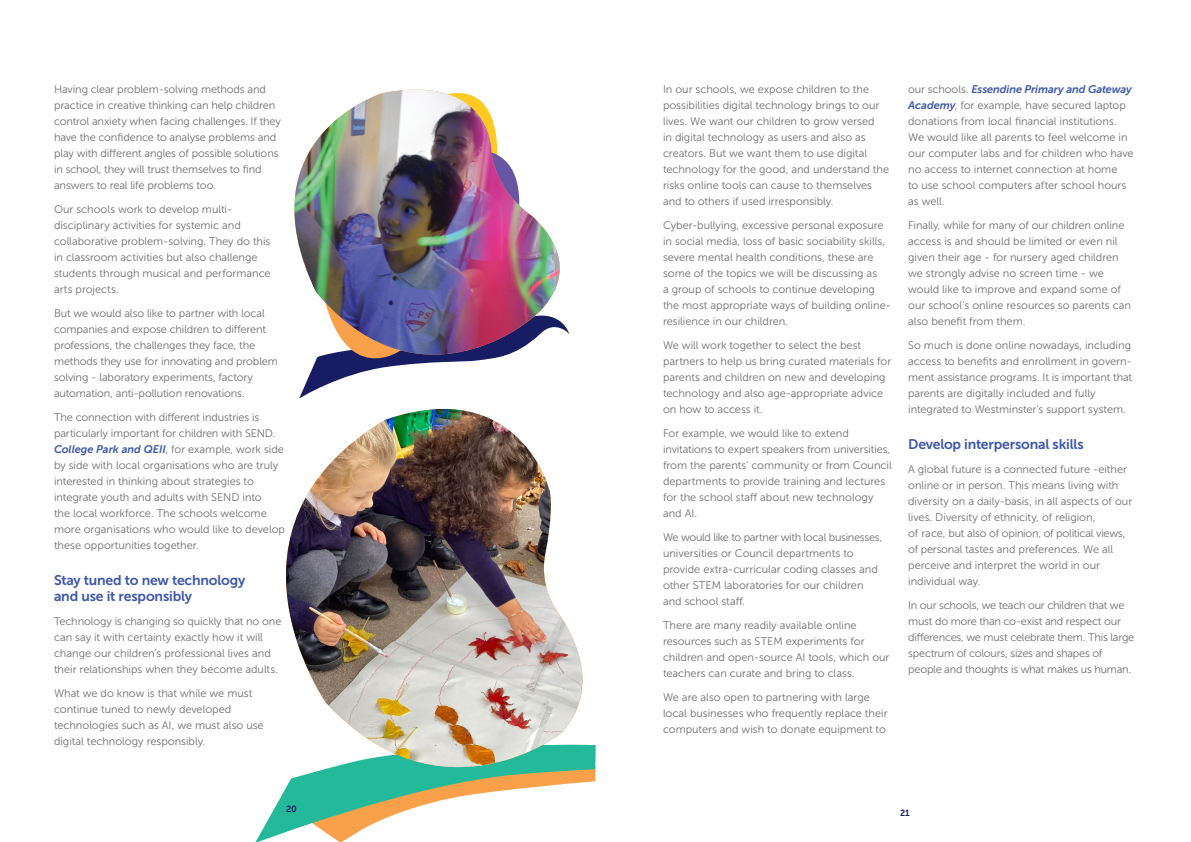
<style>
.page{position:relative;width:1191px;height:842px;background:#fff}
.page>*{position:absolute;margin:0;border:0;box-sizing:border-box;transform-origin:0 0}
.t1{font:14px/16px "Museo Sans 700";letter-spacing:-.015em;color:#3e57a7}
.t2{font:11px/16px "Museo Sans 300";letter-spacing:-.005em;color:#6d6e71}
.t3{font:italic 11px "Museo Sans 700";letter-spacing:-.01em;color:#3e57a7}
.t4{font:9px "Museo Sans 700";color:#181d62}
.s1{font-family:"Museo Sans 700";font-style:italic;color:#3e57a7}
.s2{font-family:"Museo Sans 300";font-style:normal;color:#6d6e71}
</style>
<div class="page">
<svg style="left:255px;top:827px;width:112px;height:15px"></svg>
<svg style="left:310px;top:89px;width:260px;height:285px"></svg>
<img style="left:294px;top:90px;width:267px;height:265px">
<svg style="left:264px;top:374px;width:332px;height:453px"></svg>
<img style="left:285px;top:409px;width:298px;height:359px">
<p class="t2" style="left:54px;top:81px;width:228px">Having clear problem-solving methods and practice in creative thinking can help children control anxiety when facing challenges. If they have the confidence to analyse problems and play with different angles of possible solutions in school, they will trust themselves to find answers to real life problems too.</p>
<p class="t2" style="left:54px;top:201px;width:218px">Our schools work to develop multi&shy;disciplinary activities for systemic and collaborative problem-solving. They do this in classroom activities but also challenge students through musical and performance arts projects.</p>
<p class="t2" style="left:54px;top:305px;width:225px">But we would also like to partner with local companies and expose children to different professions, the challenges they face, the methods they use for innovating and problem solving - laboratory experiments, factory automation, anti-pollution renovations.</p>
<p class="t2" style="left:54px;top:409px;width:232px">The connection with different industries is particularly important for children with SEND.<br><span class="s1">College Park and QEII</span>, for example, work side by side with local organisations who are truly interested in thinking about strategies to integrate youth and adults with SEND into<br>the local workforce. The schools welcome more organisations who would like to develop these opportunities together.</p>
<p class="t1" style="left:54px;top:572px;width:193px">Stay tuned to new technology and use it responsibly</p>
<p class="t2" style="left:54px;top:613px;width:229px">Technology is changing so quickly that no one can say it with certainty exactly how it will change our children’s professional lives and their relationships when they become adults.</p>
<p class="t2" style="left:54px;top:685px;width:211px">What we do know is that while we must continue tuned to newly developed technologies such as AI, we must also use digital technology responsibly.</p>
<p class="t4" style="left:286px;top:804px;width:12px">20</p>
<p class="t2" style="left:663px;top:81px;width:228px">In our schools, we expose children to the possibilities digital technology brings to our lives. We want our children to grow versed<br>in digital technology as users and also as creators. But we want them to use digital technology for the good, and understand the risks online tools can cause to themselves and to others if used irresponsibly.</p>
<p class="t2" style="left:663px;top:217px;width:229px">Cyber-bullying, excessive personal exposure in social media, loss of basic sociability skills, severe mental health conditions, these are some of the topics we will be discussing as<br>a group of schools to continue developing the most appropriate ways of building online&shy;resilience in our children.</p>
<p class="t2" style="left:663px;top:337px;width:230px">We will work together to select the best partners to help us bring curated materials for parents and children on new and developing technology and also age-appropriate advice on how to access it.</p>
<p class="t2" style="left:663px;top:425px;width:230px">For example, we would like to extend invitations to expert speakers from universities, from the parents’ community or from Council departments to provide training and lectures for the school staff about new technology and AI.</p>
<p class="t2" style="left:663px;top:529px;width:221px">We would like to partner with local businesses, universities or Council departments to provide extra-curricular coding classes and other STEM laboratories for our children and school staff.</p>
<p class="t2" style="left:663px;top:617px;width:228px">There are many readily available online resources such as STEM experiments for children and open-source AI tools, which our teachers can curate and bring to class.</p>
<p class="t2" style="left:663px;top:689px;width:226px">We are also open to partnering with large local businesses who frequently replace their computers and wish to donate equipment to</p>
<p class="t3" style="left:908px;top:83px;width:225px"><span class="s2">our schools.</span> Essendine Primary and Gateway</p>
<p class="t2" style="left:908px;top:97px;width:227px"><span class="s1">Academy</span>, for example, have secured laptop donations from local financial institutions.<br>We would like all parents to feel welcome in our computer labs and for children who have no access to internet connection at home<br>to use school computers after school hours as well.</p>
<p class="t2" style="left:908px;top:218px;width:224px">Finally, while for many of our children online access is and should be limited or even nil given their age - for nursery aged children we strongly advise no screen time - we would like to improve and expand some of our school’s online resources so parents can also benefit from them.</p>
<p class="t2" style="left:908px;top:338px;width:226px">So much is done online nowadays, including access to benefits and enrollment in govern&shy;ment assistance programs. It is important that parents are digitally included and fully integrated to Westminster’s support system.</p>
<p class="t1" style="left:908px;top:436px;width:177px">Develop interpersonal skills</p>
<p class="t2" style="left:908px;top:461px;width:226px">A global future is a connected future -either online or in person. This means living with diversity on a daily-basis, in all aspects of our lives. Diversity of ethnicity, of religion,<br>of race, but also of opinion, of political views, of personal tastes and preferences. We all perceive and interpret the world in our individual way.</p>
<p class="t2" style="left:908px;top:597px;width:228px">In our schools, we teach our children that we must do more than co-exist and respect our differences, we must celebrate them. This large spectrum of colours, sizes and shapes of people and thoughts is what makes us human.</p>
<p class="t4" style="left:900px;top:808px;width:11px">21</p>
</div>
